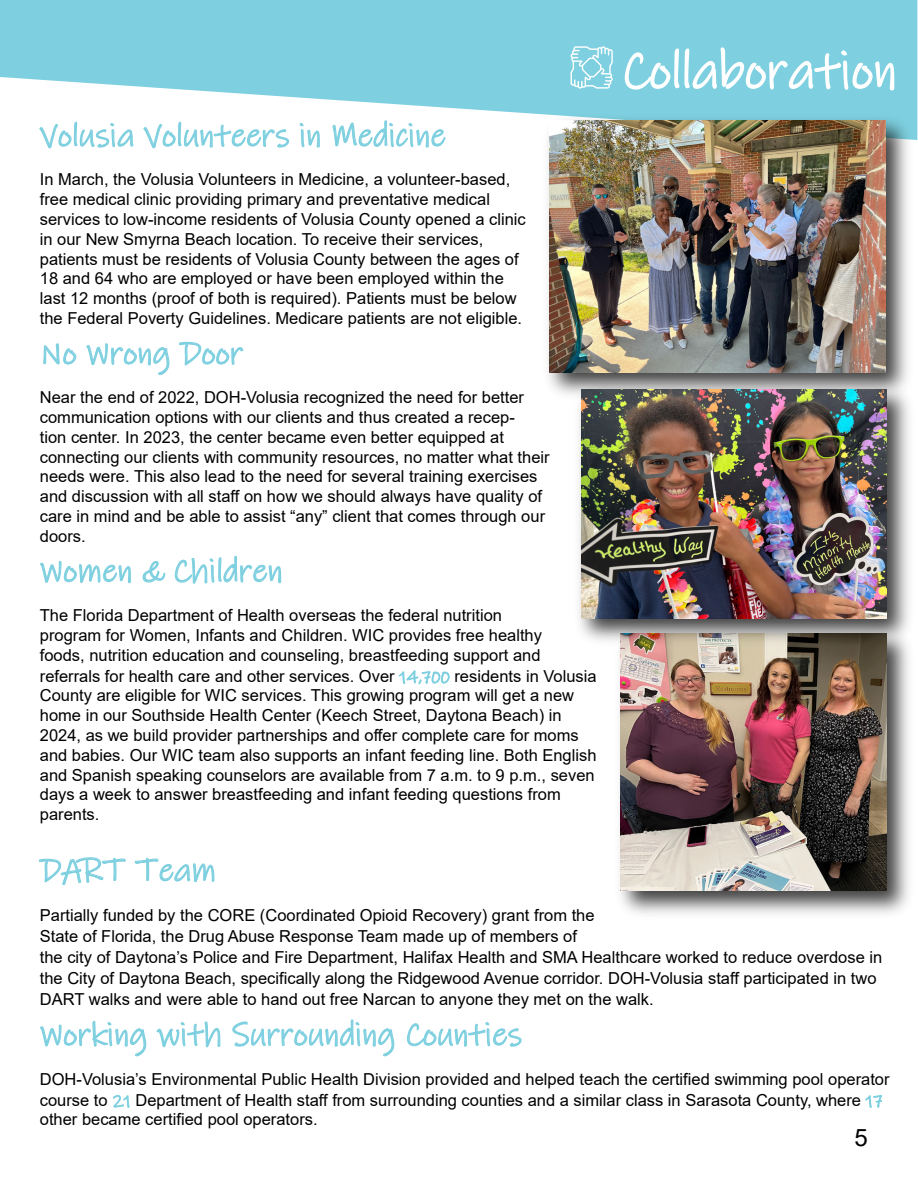
<style>
.page{position:relative;width:918px;height:1188px;background:#fff}
.page>*{position:absolute;margin:0;border:0;box-sizing:border-box;transform-origin:0 0}
.t1{font:54px "Ink Free";color:#fff;scale:.95 1}
.t2{font:33px "Ink Free";color:#7ed0e0}
.t3{font:24px "Arial";color:#000}
.t4{font:16.5px/19.8px "Arial";color:#000}
.s1{font-family:"Ink Free";color:#7ed0e0}
</style>
<div class="page">
<svg style="left:0;top:0;width:917px;height:114px;background:#8cd5e3"></svg>
<svg style="left:624px;top:0;width:271px;height:92px;background:#8ad4e2"></svg>
<svg style="left:39px;top:121px;width:95px;height:28px"></svg>
<svg style="left:143px;top:108px;width:147px;height:41px"></svg>
<svg style="left:299px;top:123px;width:21px;height:25px"></svg>
<svg style="left:332px;top:109px;width:114px;height:39px"></svg>
<svg style="left:43px;top:343px;width:34px;height:22px"></svg>
<svg style="left:86px;top:343px;width:84px;height:32px"></svg>
<svg style="left:179px;top:341px;width:65px;height:25px"></svg>
<svg style="left:40px;top:561px;width:91px;height:23px"></svg>
<svg style="left:142px;top:561px;width:24px;height:22px"></svg>
<svg style="left:174px;top:556px;width:108px;height:28px"></svg>
<svg style="left:398px;top:670px;width:52px;height:15px"></svg>
<svg style="left:38px;top:857px;width:88px;height:29px"></svg>
<svg style="left:134px;top:857px;width:81px;height:26px"></svg>
<svg style="left:156px;top:1021px;width:65px;height:27px"></svg>
<svg style="left:232px;top:1019px;width:163px;height:38px"></svg>
<svg style="left:407px;top:1022px;width:115px;height:25px"></svg>
<svg style="left:40px;top:1021px;width:107px;height:87px"></svg>
<svg style="left:865px;top:1095px;width:17px;height:13px"></svg>
<svg style="left:571px;top:46px;width:42px;height:43px;background:#9fdbe7"></svg>
<img style="left:620px;top:652px;width:289px;height:262px">
<img style="left:621px;top:652px;width:265px;height:239px">
<img style="left:537px;top:109px;width:381px;height:286px">
<img style="left:550px;top:121px;width:336px;height:252px">
<img style="left:569px;top:377px;width:349px;height:275px">
<img style="left:581px;top:389px;width:305px;height:229px">
<h1 class="t1" style="left:621px;top:32px;width:292px">Collaboration</h1>
<h2 class="t2" style="left:40px;top:112px;width:407px">Volusia Volunteers in Medicine</h2>
<p class="t4" style="left:40px;top:170px;width:488px">In March, the Volusia Volunteers in Medicine, a volunteer-based, free medical clinic providing primary and preventative medical services to low-income residents of Volusia County opened a clinic in our New Smyrna Beach location. To receive their services, patients must be residents of Volusia County between the ages of 18 and 64 who are employed or have been employed within the last 12 months (proof of both is required). Patients must be below the Federal Poverty Guidelines. Medicare patients are not eligible.</p>
<h2 class="t2" style="left:40px;top:330px;width:205px">No Wrong Door</h2>
<p class="t4" style="left:40px;top:387px;width:511px">Near the end of 2022, DOH-Volusia recognized the need for better communication options with our clients and thus created a recep-<br>tion center. In 2023, the center became even better equipped at connecting our clients with community resources, no matter what their needs were. This also lead to the need for several training exercises and discussion with all staff on how we should always have quality of care in mind and be able to assist “any” client that comes through our doors.</p>
<h2 class="t2" style="left:40px;top:547px;width:244px">Women &amp; Children</h2>
<p class="t4" style="left:40px;top:605px;width:558px">The Florida Department of Health overseas the federal nutrition<br>program for Women, Infants and Children. WIC provides free healthy<br>foods, nutrition education and counseling, breastfeeding support and referrals for health care and other services. Over <span class="s1">14,700</span> residents in Volusia County are eligible for WIC services. This growing program will get a new home in our Southside Health Center (Keech Street, Daytona Beach) in 2024, as we build provider partnerships and offer complete care for moms and babies. Our WIC team also supports an infant feeding line. Both English and Spanish speaking counselors are available from 7 a.m. to 9 p.m., seven days a week to answer breastfeeding and infant feeding questions from parents.</p>
<h2 class="t2" style="left:40px;top:847px;width:178px">DART Team</h2>
<p class="t4" style="left:40px;top:905px;width:844px;line-height:21px">Partially funded by the CORE (Coordinated Opioid Recovery) grant from the<br>State of Florida, the Drug Abuse Response Team made up of members of<br>the city of Daytona’s Police and Fire Department, Halifax Health and SMA Healthcare worked to reduce overdose in the City of Daytona Beach, specifically along the Ridgewood Avenue corridor. DOH-Volusia staff participated in two DART walks and were able to hand out free Narcan to anyone they met on the walk.</p>
<h2 class="t2" style="left:40px;top:1011px;width:484px">Working with Surrounding Counties</h2>
<p class="t4" style="left:40px;top:1068px;width:851px;line-height:20.4px">DOH-Volusia’s Environmental Public Health Division provided and helped teach the certified swimming pool operator course to <span class="s1">21</span> Department of Health staff from surrounding counties and a similar class in Sarasota County, where <span class="s1">17 </span>other became certified pool operators.</p>
<h3 class="t3" style="left:855px;top:1121px;width:15px">5</h3>
</div>
